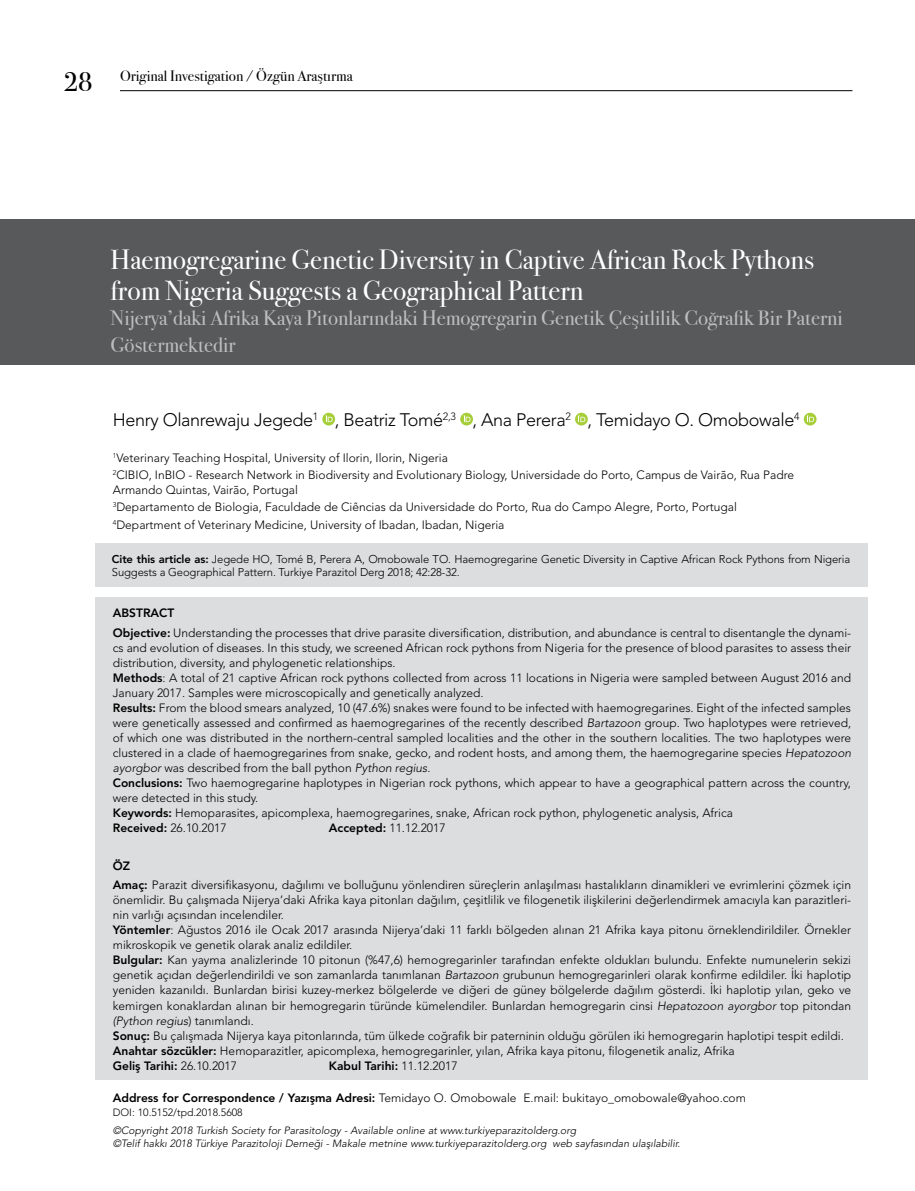
<style>
.page{position:relative;width:915px;height:1191px;background:#fff}
.page>*{position:absolute;margin:0;border:0;box-sizing:border-box;transform-origin:0 0}
.t1{font:27.75px/31.5px "Bodoni Svty Two ITCTT Book";color:#fff}
.t2{font:21px/27px "Bodoni Svty Two ITCTT Book";color:#bcbec0}
.t3{font:300 18px "Avenir LT Std";letter-spacing:-.02em;color:#000}
.t4{font:15px "Bodoni Svty Two ITCTT Book";color:#000}
.t5{font:300 12px/15px "Avenir LT Std";color:#000}
.t6{font:800 12px "Avenir LT Std";color:#000}
.t7{font:300 11.25px/13.5px "Avenir LT Std";letter-spacing:-.01em;color:#000}
.t8{font:italic 300 10.5px/13.5px "Avenir LT Std";color:#000}
.t9{font:300 10.5px "Avenir LT Std";color:#000}
.s1{font-size:27px}
.s2{font-weight:800}
.s3{font-style:italic}
.s4{font-weight:300}
</style>
<div class="page">
<hr style="left:120px;top:90px;width:732px;height:1px;background:#000">
<div style="left:0;top:219px;width:914px;height:145px;background:#58595b"></div>
<div style="left:96px;top:597px;width:771px;height:483px;background:#dcddde"></div>
<div style="left:95px;top:543px;width:772px;height:44px;background:#dcddde"></div>
<svg style="left:322px;top:413px;width:13px;height:12px"></svg>
<svg style="left:325px;top:415px;width:7px;height:7px"></svg>
<svg style="left:460px;top:413px;width:13px;height:12px"></svg>
<svg style="left:463px;top:415px;width:7px;height:7px"></svg>
<svg style="left:575px;top:413px;width:12px;height:12px"></svg>
<svg style="left:578px;top:415px;width:7px;height:7px"></svg>
<svg style="left:803px;top:413px;width:13px;height:12px"></svg>
<svg style="left:806px;top:415px;width:7px;height:7px"></svg>
<p class="t4" style="left:64px;top:64px;width:290px"><span class="s1">28</span> Original Investigation / Özgün Araştırma</p>
<h1 class="t1" style="left:111px;top:241px;width:704px">Haemogregarine Genetic Diversity in Captive African Rock Pythons from Nigeria Suggests a Geographical Pattern</h1>
<h2 class="t2" style="left:111px;top:302px;width:733px">Nijerya’daki Afrika Kaya Pitonlarındaki Hemogregarin Genetik Çeşitlilik Coğrafik Bir Paterni<br>Göstermektedir</h2>
<h3 class="t3" style="left:113px;top:408px;width:688px">Henry Olanrewaju Jegede<sup>1</sup> , Beatriz Tomé<sup>2,3</sup> , Ana Perera<sup>2</sup> , Temidayo O. Omobowale<sup>4</sup></h3>
<p class="t5" style="left:113px;top:449px;width:682px;line-height:17.1px"><sup>1</sup>Veterinary Teaching Hospital, University of Ilorin, Ilorin, Nigeria<br><sup>2</sup>CIBIO, InBIO - Research Network in Biodiversity and Evolutionary Biology, Universidade do Porto, Campus de Vairão, Rua Padre</p>
<p class="t5" style="left:113px;top:481px;width:625px;line-height:17.1px">Armando Quintas, Vairão, Portugal<br><sup>3</sup>Departamento de Biologia, Faculdade de Ciências da Universidade do Porto, Rua do Campo Alegre, Porto, Portugal<br><sup>4</sup>Department of Veterinary Medicine, University of Ibadan, Ibadan, Nigeria</p>
<p class="t7" style="left:112px;top:552px;width:739px"><span class="s2">Cite this article as:</span> Jegede HO, Tomé B, Perera A, Omobowale TO. Haemogregarine Genetic Diversity in Captive African Rock Pythons from Nigeria<br>Suggests a Geographical Pattern. Turkiye Parazitol Derg 2018; 42:28-32.</p>
<p class="t5" style="left:113px;top:603px;width:739px;line-height:19.2px"><span class="s2">ABSTRACT<br>Objective:</span> Understanding the processes that drive parasite diversification, distribution, and abundance is central to disentangle the dynami-</p>
<p class="t5" style="left:113px;top:640px;width:739px">cs and evolution of diseases. In this study, we screened African rock pythons from Nigeria for the presence of blood parasites to assess their distribution, diversity, and phylogenetic relationships.<br><span class="s2">Methods</span>: A total of 21 captive African rock pythons collected from across 11 locations in Nigeria were sampled between August 2016 and January 2017. Samples were microscopically and genetically analyzed.<br><span class="s2">Results:</span> From the blood smears analyzed, 10 (47.6%) snakes were found to be infected with haemogregarines. Eight of the infected samples were genetically assessed and confirmed as haemogregarines of the recently described <span class="s3">Bartazoon</span> group. Two haplotypes were retrieved, of which one was distributed in the northern-central sampled localities and the other in the southern localities. The two haplotypes were clustered in a clade of haemogregarines from snake, gecko, and rodent hosts, and among them, the haemogregarine species <span class="s3">Hepatozoon ayorgbor</span> was described from the ball python <span class="s3">Python regius</span>.<br><span class="s2">Conclusions:</span> Two haemogregarine haplotypes in Nigerian rock pythons, which appear to have a geographical pattern across the country, were detected in this study.<br><span class="s2">Keywords:</span> Hemoparasites, apicomplexa, haemogregarines, snake, African rock python, phylogenetic analysis, Africa<br><span class="s2">Received:</span> 26.10.2017</p>
<p class="t5" style="left:329px;top:820px;width:118px"><span class="s2">Accepted:</span> 11.12.2017</p>
<p class="t5" style="left:113px;top:856px;width:739px;line-height:19.2px"><span class="s2">ÖZ<br>Amaç:</span> Parazit diversifikasyonu, dağılımı ve bolluğunu yönlendiren süreçlerin anlaşılması hastalıkların dinamikleri ve evrimlerini çözmek için</p>
<p class="t5" style="left:113px;top:892px;width:739px">önemlidir. Bu çalışmada Nijerya’daki Afrika kaya pitonları dağılım, çeşitlilik ve filogenetik ilişkilerini değerlendirmek amacıyla kan parazitleri&shy;nin varlığı açısından incelendiler.<br><span class="s2">Yöntemler</span>: Ağustos 2016 ile Ocak 2017 arasında Nijerya’daki 11 farklı bölgeden alınan 21 Afrika kaya pitonu örneklendirildiler. Örnekler mikroskopik ve genetik olarak analiz edildiler.<br><span class="s2">Bulgular:</span> Kan yayma analizlerinde 10 pitonun (%47,6) hemogregarinler tarafından enfekte oldukları bulundu. Enfekte numunelerin sekizi genetik açıdan değerlendirildi ve son zamanlarda tanımlanan <span class="s3">Bartazoon</span> grubunun hemogregarinleri olarak konfirme edildiler. İki haplotip yeniden kazanıldı. Bunlardan birisi kuzey-merkez bölgelerde ve diğeri de güney bölgelerde dağılım gösterdi. İki haplotip yılan, geko ve kemirgen konaklardan alınan bir hemogregarin türünde kümelendiler. Bunlardan hemogregarin cinsi <span class="s3">Hepatozoon ayorgbor</span> top pitondan <span class="s3">(Python regius</span>) tanımlandı.<br><span class="s2">Sonuç:</span> Bu çalışmada Nijerya kaya pitonlarında, tüm ülkede coğrafik bir paterninin olduğu görülen iki hemogregarin haplotipi tespit edildi.<br><span class="s2">Anahtar sözcükler:</span> Hemoparazitler, apicomplexa, hemogregarinler, yılan, Afrika kaya pitonu, filogenetik analiz, Afrika<br><span class="s2">Geliş Tarihi:</span> 26.10.2017</p>
<p class="t6" style="left:329px;top:1058px;width:130px">Kabul Tarihi: <span class="s4">11.12.2017</span></p>
<p class="t5" style="left:113px;top:1090px;width:634px"><span class="s2">Address for Correspondence / Yazışma Adresi:</span> Temidayo O. Omobowale E.mail: bukitayo_omobowale@yahoo.com</p>
<p class="t9" style="left:113px;top:1105px;width:131px">DOI: 10.5152/tpd.2018.5608</p>
<p class="t8" style="left:113px;top:1123px;width:568px">©Copyright 2018 Turkish Society for Parasitology - Available online at www.turkiyeparazitolderg.org<br>©Telif hakkı 2018 Türkiye Parazitoloji Derneği - Makale metnine www.turkiyeparazitolderg.org web sayfasından ulaşılabilir.</p>
</div>
